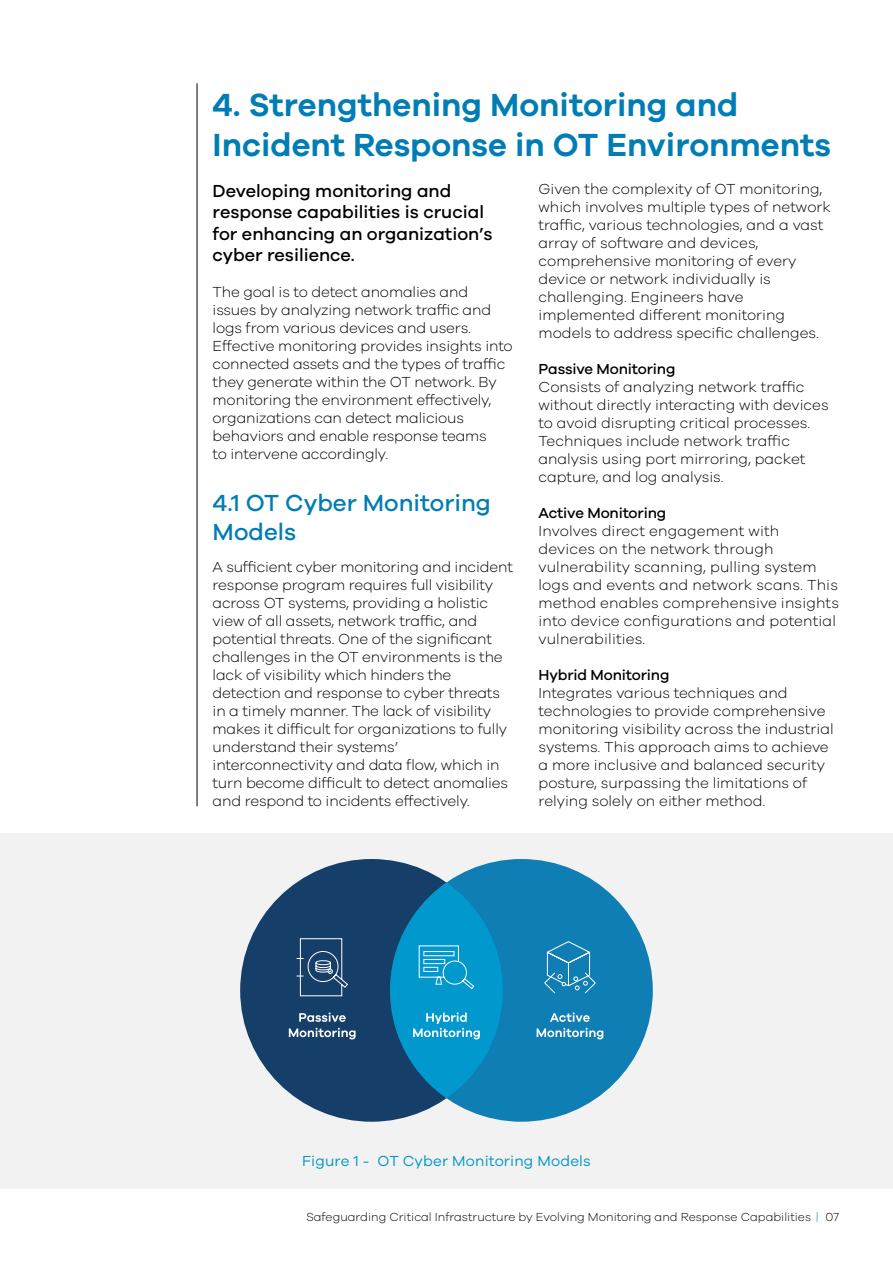
<style>
.page{position:relative;width:893px;height:1263px;background:#fff}
.page>*{position:absolute;margin:0;border:0;box-sizing:border-box;transform-origin:0 0}
.t1{font:600 33px/39.6px "Galano Grotesque";color:#007db5}
.t2{font:500 24px/28.8px "Galano Grotesque";color:#007db5}
.t3{font:500 18px/21.6px "Galano Grotesque";color:#000}
.t4{font:300 15px/18px "Galano Grotesque";letter-spacing:-.01em;color:#000}
.t5{font:300 15px/18px "Galano Grotesque";letter-spacing:.01em;color:#000}
.t6{font:500 15px "Galano Grotesque";letter-spacing:-.01em;color:#000}
.t7{font:15px "Galano Grotesque";letter-spacing:.01em;color:#0096c7}
.t8{font:300 12px "Galano Grotesque";color:#000}
.s1{color:#0096c7}
</style>
<div class="page">
<hr style="left:197px;top:83px;width:1px;height:723px;background:#000">
<div style="left:0;top:833px;width:893px;height:355px;background:#f2f2f2"></div>
<div style="left:240px;top:859px;width:263px;height:263px;background:#153e68;border-radius:50%"></div>
<div style="left:390px;top:859px;width:263px;height:263px;background:#0f7eb5;border-radius:50%"></div>
<div style="left:390px;top:882px;width:113px;height:216px;background:#0098cd;border-radius:50%"></div>
<svg style="left:299px;top:1012px;width:47px;height:10px"></svg>
<svg style="left:289px;top:1028px;width:67px;height:11px"></svg>
<svg style="left:413px;top:1012px;width:67px;height:27px"></svg>
<svg style="left:418px;top:945px;width:57px;height:44px"></svg>
<svg style="left:550px;top:1012px;width:40px;height:10px"></svg>
<svg style="left:537px;top:1028px;width:66px;height:11px"></svg>
<svg style="left:544px;top:941px;width:52px;height:53px"></svg>
<svg style="left:297px;top:938px;width:51px;height:58px"></svg>
<h1 class="t1" style="left:213px;top:84px;width:620px">4. Strengthening Monitoring and<br>Incident Response in OT Environments</h1>
<p class="t3" style="left:213px;top:179px;width:281px">Developing monitoring and response capabilities is crucial for enhancing an organization s’ cyber resilience.</p>
<p class="t4" style="left:213px;top:283px;width:302px">The goal is to detect anomalies and issues by analyzing network traffic and logs from various devices and users.<br>Effective monitoring provides insights into connected assets and the types of traffic they generate within the OT network. By monitoring the environment effectively, organizations can detect malicious behaviors and enable response teams<br>to intervene accordingly.</p>
<p class="t4" style="left:539px;top:179px;width:294px">Given the complexity of OT monitoring, which involves multiple types of network traffic, various technologies, and a vast array of software and devices, comprehensive monitoring of every device or network individually is challenging. Engineers have implemented different monitoring models to address specific challenges.</p>
<p class="t6" style="left:539px;top:360px;width:138px">Passive Monitoring</p>
<p class="t4" style="left:539px;top:377px;width:292px">Consists of analyzing network traffic without directly interacting with devices to avoid disrupting critical processes.<br>Techniques include network traffic analysis using port mirroring, packet capture, and log analysis.</p>
<p class="t6" style="left:539px;top:504px;width:129px">Active Monitoring</p>
<p class="t5" style="left:539px;top:521px;width:302px">Involves direct engagement with devices on the network through vulnerability scanning, pulling system logs and events and network scans. This method enables comprehensive insights into device configurations and potential vulnerabilities.</p>
<p class="t6" style="left:539px;top:666px;width:132px">Hybrid Monitoring</p>
<p class="t4" style="left:539px;top:683px;width:297px">Integrates various techniques and technologies to provide comprehensive monitoring visibility across the industrial systems. This approach aims to achieve a more inclusive and balanced security posture, surpassing the limitations of relying solely on either method.</p>
<h2 class="t2" style="left:213px;top:488px;width:280px">4.1 OT Cyber Monitoring<br>Models</h2>
<p class="t4" style="left:213px;top:558px;width:302px">A sufficient cyber monitoring and incident response program requires full visibility across OT systems, providing a holistic view of all assets, network traffic, and potential threats. One of the significant challenges in the OT environments is the lack of visibility which hinders the detection and response to cyber threats in a timely manner. The lack of visibility makes it difficult for organizations to fully understand their systems‘ interconnectivity and data flow, which in turn become difficult to detect anomalies and respond to incidents effectively.</p>
<p class="t7" style="left:302px;top:1152px;width:69px">Figure -1</p>
<p class="t7" style="left:378px;top:1152px;width:215px">OT Cyber Monitoring Models</p>
<p class="t8" style="left:306px;top:1210px;width:514px">Safeguarding Critical Infrastructure by Evolving Monitoring and Response Capabilities <span class="s1">|</span></p>
<p class="t8" style="left:825px;top:1210px;width:15px">07</p>
</div>
